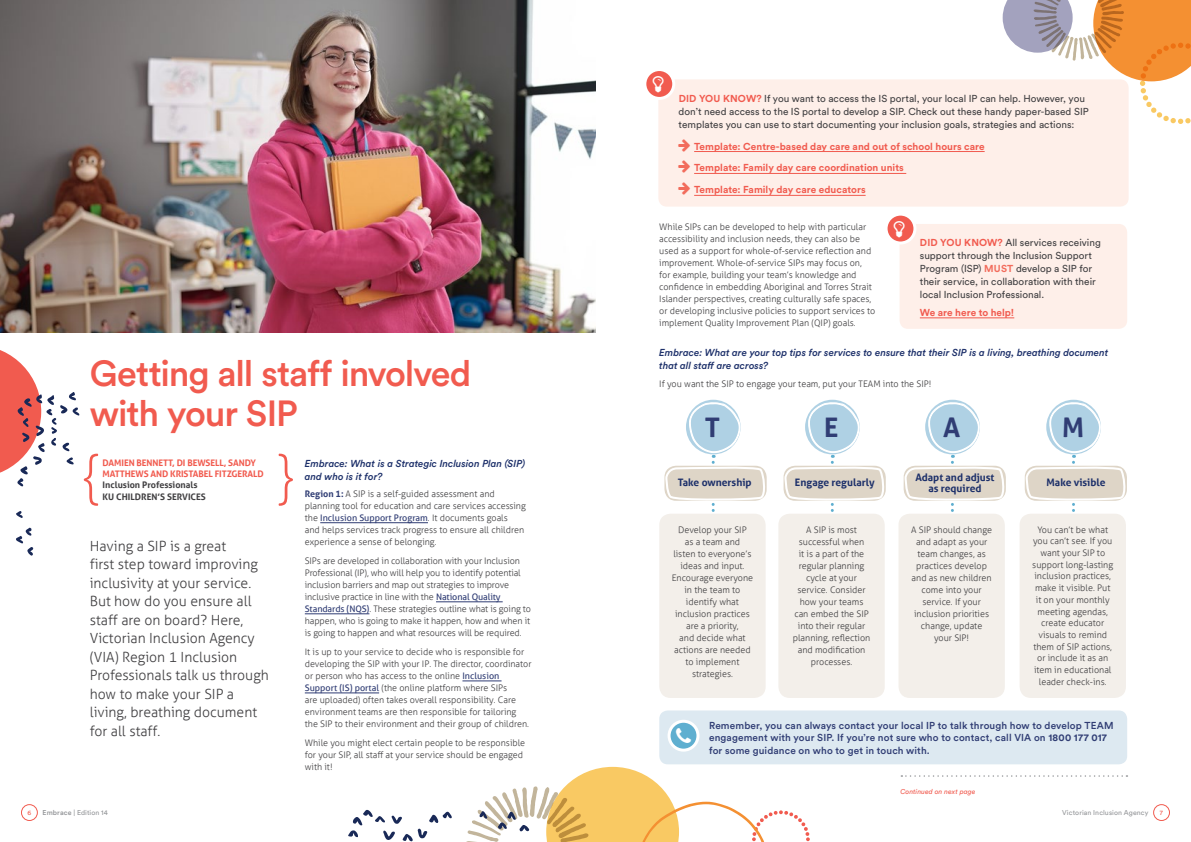
<style>
.page{position:relative;width:1191px;height:842px;background:#fff}
.page>*{position:absolute;margin:0;border:0;box-sizing:border-box;transform-origin:0 0}
.t1{font:500 36px/40px "Circular Std";letter-spacing:-.03em;color:#f15b4f}
.t2{font:700 27px "Aller";color:#303d74}
.t3{font:300 14px/18.5px "Aller";color:#414042}
.t4{font:700 10.3px/11.5px "Aller";color:#1d306a;text-align:center}
.t5{font:10px/13px "Circular Std";color:#414042}
.t6{font:500 10px/12.5px "Circular Std";letter-spacing:.01em;color:#303d74}
.t7{font:italic 500 10px/13px "Circular Std";color:#1d306a}
.t8{font:700 10px/21.9px "Circular Std";color:#f15b4f}
.t9{font:300 9px/12px "Aller";color:#414042}
.t10{font:700 9px/11px "Aller";letter-spacing:-.01em;color:#f15b4f}
.t11{font:700 9px/11.5px "Aller";color:#414042}
.t12{font:7px "Circular Std";letter-spacing:.01em;color:#939598}
.t13{font:italic 7px "Circular Std";letter-spacing:.005em;color:#f15b4f}
.t14{font:6.5px "Circular Std";color:#f15b4f}
.s1{font-weight:700;color:#303d74}
.s2{font-weight:400;color:#303d74}
.s3{font-weight:700;color:#f15b4f}
.s4{font-weight:700;color:#f26c5c}
.s5{font-weight:700}
.s6{font-weight:500}
</style>
<div class="page">
<img style="left:0;top:0;width:595px;height:333px">
<svg style="left:279px;top:454px;width:14px;height:52px"></svg>
<svg style="left:16px;top:528px;width:17px;height:28px"></svg>
<svg style="left:0;top:350px;width:98px;height:168px"></svg>
<hr style="left:320px;top:522px;width:108px;height:1px;background:#303d74">
<hr style="left:436px;top:601px;width:67px;height:1px;background:#303d74">
<hr style="left:305px;top:613px;width:64px;height:1px;background:#303d74">
<hr style="left:462px;top:681px;width:39px;height:1px;background:#303d74">
<hr style="left:305px;top:693px;width:74px;height:1px;background:#303d74">
<svg style="left:1002px;top:0;width:189px;height:124px"></svg>
<svg style="left:664px;top:399px;width:102px;height:123px"></svg>
<svg style="left:783px;top:399px;width:102px;height:123px"></svg>
<svg style="left:903px;top:399px;width:102px;height:124px"></svg>
<svg style="left:1024px;top:399px;width:102px;height:121px"></svg>
<div style="left:659px;top:514px;width:106px;height:184px;background:#f3efea;border-radius:11px"></div>
<div style="left:778px;top:514px;width:106px;height:184px;background:#f3efea;border-radius:11px"></div>
<div style="left:898px;top:514px;width:106px;height:184px;background:#f3efea;border-radius:11px"></div>
<div style="left:1019px;top:514px;width:107px;height:184px;background:#f3efea;border-radius:11px"></div>
<div style="left:658px;top:79px;width:470px;height:128px;background:#feefe9;border-radius:9px"></div>
<hr style="left:694px;top:151px;width:290px;height:1px;background:#f15b4f">
<hr style="left:694px;top:173px;width:212px;height:1px;background:#f15b4f">
<hr style="left:694px;top:195px;width:171px;height:1px;background:#f15b4f">
<svg style="left:348px;top:810px;width:104px;height:31px"></svg>
<svg style="left:466px;top:767px;width:344px;height:75px"></svg>
<svg style="left:645px;top:70px;width:29px;height:28px"></svg>
<div style="left:643px;top:68px;width:32px;height:32px;border:3px solid #fff;border-radius:50%"></div>
<div style="left:659px;top:710px;width:468px;height:54px;background:#dde9f1;border-radius:9px"></div>
<svg style="left:669px;top:721px;width:29px;height:29px"></svg>
<div style="left:667px;top:720px;width:32px;height:32px;border:3px solid #fff;border-radius:50%"></div>
<svg style="left:901px;top:775px;width:226px;height:2px"></svg>
<div style="left:899px;top:224px;width:228px;height:105px;background:#feefe9;border-radius:9px"></div>
<hr style="left:920px;top:317px;width:94px;height:1px;background:#f15b4f">
<svg style="left:886px;top:214px;width:29px;height:29px"></svg>
<div style="left:884px;top:213px;width:32px;height:31px;border:3px solid #fff;border-radius:50%"></div>
<div style="left:1153px;top:804px;width:16px;height:17px;border:1px solid #f15b4f;border-radius:50%"></div>
<div style="left:21px;top:804px;width:17px;height:17px;border:1px solid #f15b4f;border-radius:50%"></div>
<svg style="left:653px;top:76px;width:10px;height:17px"></svg>
<svg style="left:676px;top:728px;width:15px;height:15px"></svg>
<svg style="left:894px;top:221px;width:11px;height:16px"></svg>
<h1 class="t1" style="left:90px;top:352px;width:383px">Getting all staff involved with your SIP</h1>
<p class="t10" style="left:103px;top:457px;width:163px">DAMIEN BENNETT, DI BEWSELL, SANDY<br>MATTHEWS AND KRISTABEL FITZGERALD</p>
<p class="t11" style="left:103px;top:479px;width:105px">Inclusion Professionals<br>KU CHILDREN’S SERVICES</p>
<p class="t7" style="left:305px;top:456px;width:222px">Embrace: What is a Strategic Inclusion Plan (SIP) and who is it for?</p>
<p class="t9" style="left:305px;top:488px;width:223px"><span class="s1">Region 1:</span> A SIP is a self-guided assessment and planning tool for education and care services accessing the <span class="s2">Inclusion Support Program</span>. It documents goals<br>and helps services track progress to ensure all children experience a sense of belonging.</p>
<p class="t9" style="left:305px;top:555px;width:228px">SIPs are developed in collaboration with your Inclusion Professional (IP), who will help you to identify potential inclusion barriers and map out strategies to improve inclusive practice in line with the <span class="s2">National Quality Standards (NQS)</span>. These strategies outline what is going to happen, who is going to make it happen, how and when it is going to happen and what resources will be required.</p>
<p class="t9" style="left:305px;top:646px;width:228px">It is up to your service to decide who is responsible for developing the SIP with your IP. The director, coordinator or person who has access to the online <span class="s2">Inclusion Support (IS) portal</span> (the online platform where SIPs<br>are uploaded) often takes overall responsibility. Care environment teams are then responsible for tailoring the SIP to their environment and their group of children.</p>
<p class="t9" style="left:305px;top:737px;width:222px">While you might elect certain people to be responsible for your SIP, all staff at your service should be engaged with it!</p>
<p class="t3" style="left:90px;top:537px;width:181px">Having a SIP is a great<br>first step toward improving inclusivity at your service.<br>But how do you ensure all staff are on board? Here,<br>Victorian Inclusion Agency (VIA) Region 1 Inclusion<br>Professionals talk us through how to make your SIP a living, breathing document for all staff.</p>
<p class="t5" style="left:678px;top:92px;width:411px"><span class="s3">DID YOU KNOW?</span> If you want to access the IS portal, your local IP can help. However, you don’t need access to the IS portal to develop a SIP. Check out these handy paper-based SIP templates you can use to start documenting your inclusion goals, strategies and actions:</p>
<p class="t8" style="left:694px;top:135px;width:292px">Template: Centre-based day care and out of school hours care<br>Template: Family day care coordination units<br>Template: Family day care educators</p>
<p class="t9" style="left:659px;top:221px;width:218px">While SIPs can be developed to help with particular accessibility and inclusion needs, they can also be used as a support for whole-of-service reflection and improvement. Whole-of-service SIPs may focus on, for example, building your team’s knowledge and confidence in embedding Aboriginal and Torres Strait Islander perspectives, creating culturally safe spaces, or developing inclusive policies to support services to implement Quality Improvement Plan (QIP) goals.</p>
<p class="t7" style="left:659px;top:346px;width:450px">Embrace: What are your top tips for services to ensure that their SIP is a living, breathing document that all staff are across?</p>
<p class="t9" style="left:659px;top:377px;width:273px">If you want the SIP to engage your team, put your TEAM into the SIP!</p>
<p class="t5" style="left:920px;top:236px;width:182px"><span class="s3">DID YOU KNOW?</span> All services receiving support through the Inclusion Support Program (ISP) <span class="s4">MUST</span> develop a SIP for their service, in collaboration with their local Inclusion Professional.</p>
<p class="t8" style="left:920px;top:301px;width:96px">We are here to help!</p>
<h2 class="t2" style="left:705px;top:411px;width:17px">T</h2>
<h2 class="t2" style="left:824px;top:411px;width:16px">E</h2>
<h2 class="t2" style="left:943px;top:411px;width:19px">A</h2>
<h2 class="t2" style="left:1062px;top:411px;width:24px">M</h2>
<p class="t4" style="left:795px;top:476px;width:81px">Engage regularly</p>
<p class="t4" style="left:915px;top:471px;width:81px">Adapt and adjust as required</p>
<p class="t4" style="left:678px;top:476px;width:75px">Take ownership</p>
<p class="t4" style="left:1046px;top:476px;width:61px">Make visible</p>
<p class="t9" style="left:672px;top:523px;width:83px;text-align:center">Develop your SIP<br>as a team and<br>listen to everyone’s ideas and input.<br>Encourage everyone in the team to identify what inclusion practices are a priority,<br>and decide what actions are needed to implement strategies.</p>
<p class="t9" style="left:792px;top:523px;width:79px;text-align:center">A SIP is most successful when<br>it is a part of the regular planning cycle at your service. Consider how your teams can embed the SIP into their regular planning, reflection and modification processes.</p>
<p class="t9" style="left:911px;top:523px;width:82px;text-align:center">A SIP should change and adapt as your team changes, as practices develop and as new children come into your service. If your inclusion priorities change, update your SIP!</p>
<p class="t9" style="left:1032px;top:524px;width:82px;line-height:11.7px;text-align:center">You can’t be what you can’t see. If you want your SIP to support long-lasting inclusion practices, make it visible. Put it on your monthly meeting agendas, create educator visuals to remind them of SIP actions, or include it as an item in educational leader check-ins.</p>
<p class="t6" style="left:709px;top:719px;width:406px">Remember, you can always contact your local IP to talk through how to develop TEAM engagement with your SIP. If you’re not sure who to contact, call VIA on <span class="s5">1800 177 017 </span>for some guidance on who to get in touch with.</p>
<p class="t13" style="left:900px;top:787px;width:76px">Continued on next page</p>
<p class="t14" style="left:28px;top:809px;width:5px">6</p>
<p class="t12" style="left:43px;top:808px;width:67px"><span class="s6">Embrace</span> | Edition 14</p>
<p class="t12" style="left:1062px;top:808px;width:88px">Victorian Inclusion Agency</p>
<p class="t14" style="left:1160px;top:809px;width:5px">7</p>
</div>
